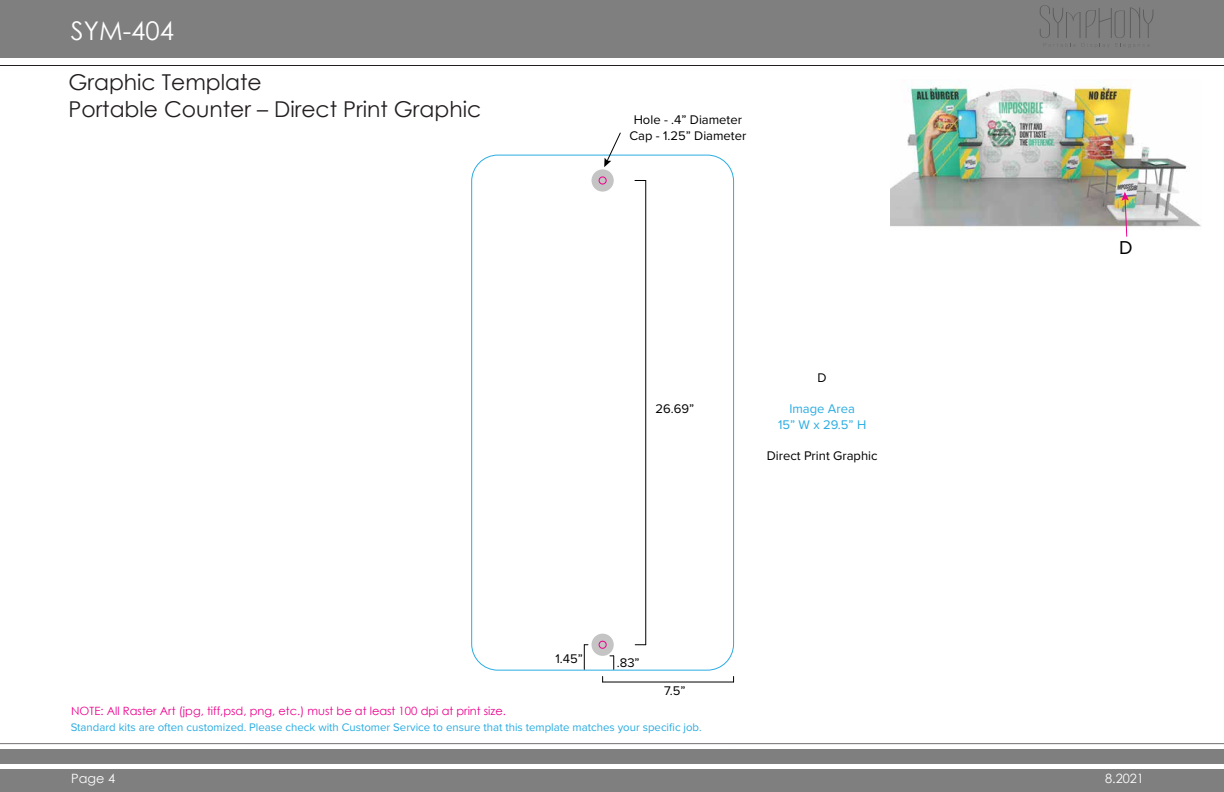
<style>
.page{position:relative;width:1224px;height:792px;background:#fff}
.page>*{position:absolute;margin:0;border:0;box-sizing:border-box;transform-origin:0 0}
.t1{font:25.7px "Century Gothic";color:#fff}
.t2{font:21.9px/26.2px "Century Gothic";color:#231f20}
.t3{font:19.4px "Proxima Nova";color:#000}
.t4{font:13px/15.6px "Proxima Nova";color:#000;text-align:center}
.t5{font:13px/15.6px "Proxima Nova";color:#2aace2;text-align:center}
.t6{font:12.8px "Century Gothic";color:#fff}
.t7{font:11.4px "Proxima Nova";color:#2aace2}
.t8{font:11.4px "Century Gothic";color:#ec008c}
</style>
<div class="page">
<img style="left:891px;top:80px;width:310px;height:149px">
<svg style="left:1122px;top:192px;width:7px;height:45px"></svg>
<div style="left:0;top:749px;width:1224px;height:43px;background:#7f7f80"></div>
<div style="left:0;top:764px;width:1224px;height:5px;background:#fff"></div>
<hr style="left:0;top:743px;width:1224px;height:1px;background:#231f20">
<div style="left:0;top:0;width:1224px;height:57px;background:#7f7f80"></div>
<hr style="left:0;top:65px;width:1224px;height:1px;background:#231f20">
<svg style="left:1040px;top:5px;width:113px;height:42px"></svg>
<div style="left:592px;top:634px;width:22px;height:22px;background:#c4c4c4;border-radius:50%"></div>
<div style="left:599px;top:641px;width:7px;height:8px;border:1px solid #ec008c;border-radius:50%"></div>
<div style="left:471px;top:155px;width:263px;height:516px;border:1px solid #2aace2;border-radius:26px"></div>
<div style="left:592px;top:169px;width:22px;height:23px;background:#c4c4c4;border-radius:50%"></div>
<div style="left:599px;top:177px;width:7px;height:7px;border:1px solid #ec008c;border-radius:50%"></div>
<svg style="left:604px;top:132px;width:18px;height:35px"></svg>
<hr style="left:603px;top:682px;width:131px;height:1px;background:#000100">
<svg style="left:584px;top:644px;width:4px;height:25px"></svg>
<svg style="left:610px;top:656px;width:4px;height:13px"></svg>
<hr style="left:645px;top:180px;width:1px;height:465px;background:#000100">
<h1 class="t1" style="left:71px;top:13px;width:105px">SYM-404</h1>
<h2 class="t2" style="left:68px;top:69px;width:414px">Graphic Template<br>Portable Counter – Direct Print Graphic</h2>
<p class="t4" style="left:629px;top:112px;width:118px">Hole - .4” Diameter<br>Cap - 1.25” Diameter</p>
<p class="t4" style="left:656px;top:400px;width:40px">26.69”</p>
<p class="t4" style="left:818px;top:369px;width:11px">D</p>
<p class="t5" style="left:778px;top:400px;width:90px">Image Area<br>15” W x 29.5” H</p>
<p class="t4" style="left:767px;top:447px;width:112px">Direct Print Graphic</p>
<p class="t8" style="left:71px;top:703px;width:436px">NOTE: All Raster Art (jpg, tiff,psd, png, etc.) must be at least 100 dpi at print size.</p>
<p class="t4" style="left:555px;top:650px;width:29px">1.45”</p>
<p class="t4" style="left:617px;top:655px;width:24px">.83”</p>
<p class="t4" style="left:664px;top:683px;width:23px">7.5”</p>
<p class="t7" style="left:71px;top:719px;width:632px">Standard kits are often customized. Please check with Customer Service to ensure that this template matches your specific job.</p>
<p class="t6" style="left:71px;top:769px;width:45px">Page 4</p>
<h3 class="t3" style="left:1119px;top:234px;width:15px">D</h3>
<p class="t6" style="left:1105px;top:769px;width:41px">8.2021</p>
</div>
